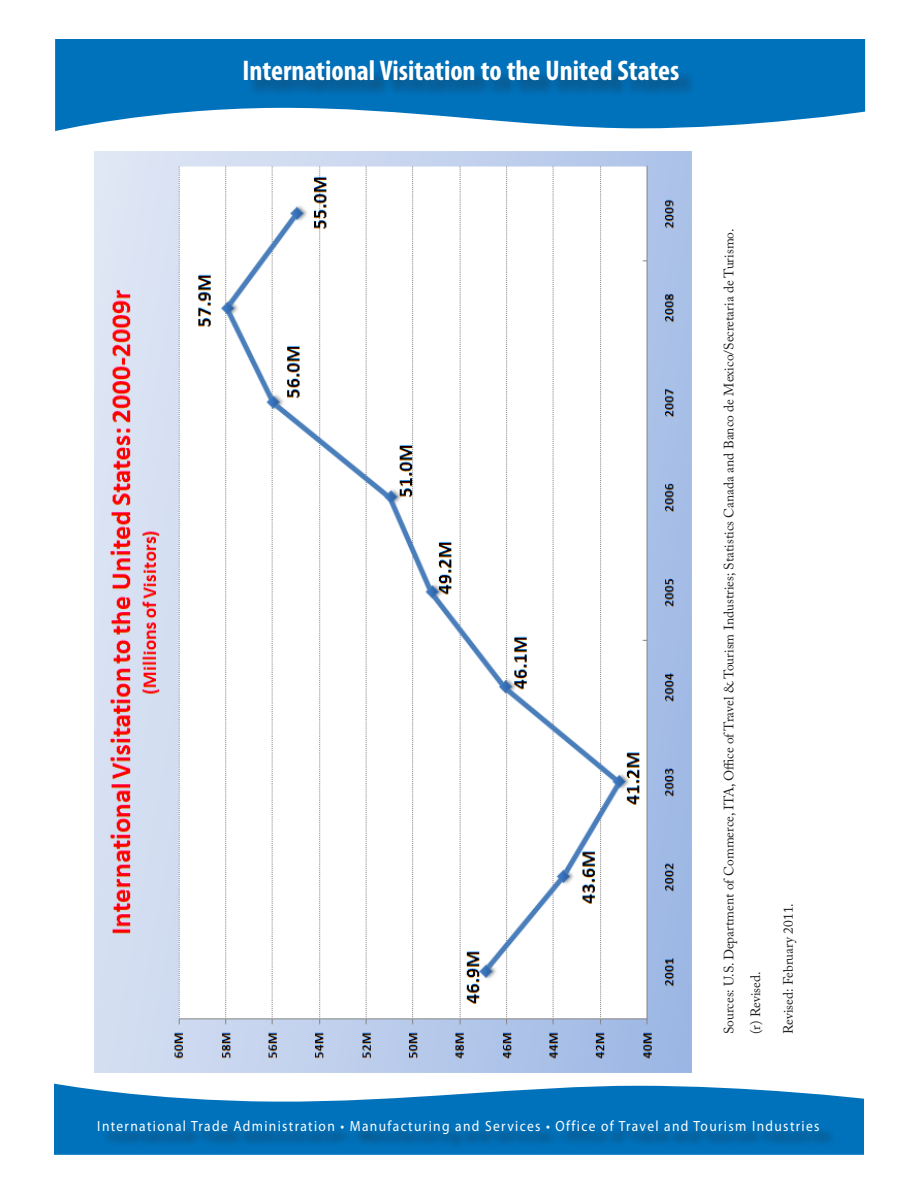
<style>
.page{position:relative;width:918px;height:1188px;background:#fff}
.page>*{position:absolute;margin:0;border:0;box-sizing:border-box;transform-origin:0 0}
.t1{font:700 condensed 28.5px "Myriad Pro";color:#fff}
.t2{font:14.85px "Myriad Pro";letter-spacing:.1em;color:#fff;scale:.91 1}
.t3{font:13.5px/26.7px "Adobe Caslon Pro";color:#231f20}
</style>
<div class="page">
<svg style="left:54px;top:1084px;width:810px;height:71px;fill:#0072bc"></svg>
<div style="left:100px;top:1122px;width:737px;height:29px;background:#231f20;opacity:.75"></div>
<svg style="left:55px;top:39px;width:810px;height:92px;fill:#0072bc"></svg>
<div style="left:246px;top:63px;width:451px;height:35px;background:#231f20;opacity:.4"></div>
<img style="left:94px;top:151px;width:598px;height:922px">
<h1 class="t1" style="left:242px;top:53px;width:439px">International Visitation to the United States</h1>
<p class="t3" style="left:716px;top:1034px;width:807px;rotate:-90deg">Sources: U.S. Department of Commerce, ITA, Office of Travel &amp; Tourism Industries; Statistics Canada and Banco de Mexico/Secretaria de Turismo. (r) Revised.</p>
<p class="t3" style="left:775px;top:1034px;width:133px;rotate:-90deg">Revised: February 2011.</p>
<p class="t2" style="left:97px;top:1116px;width:795px">International Trade Administration • Manufacturing and Services • Office of Travel and Tourism Industries</p>
</div>
